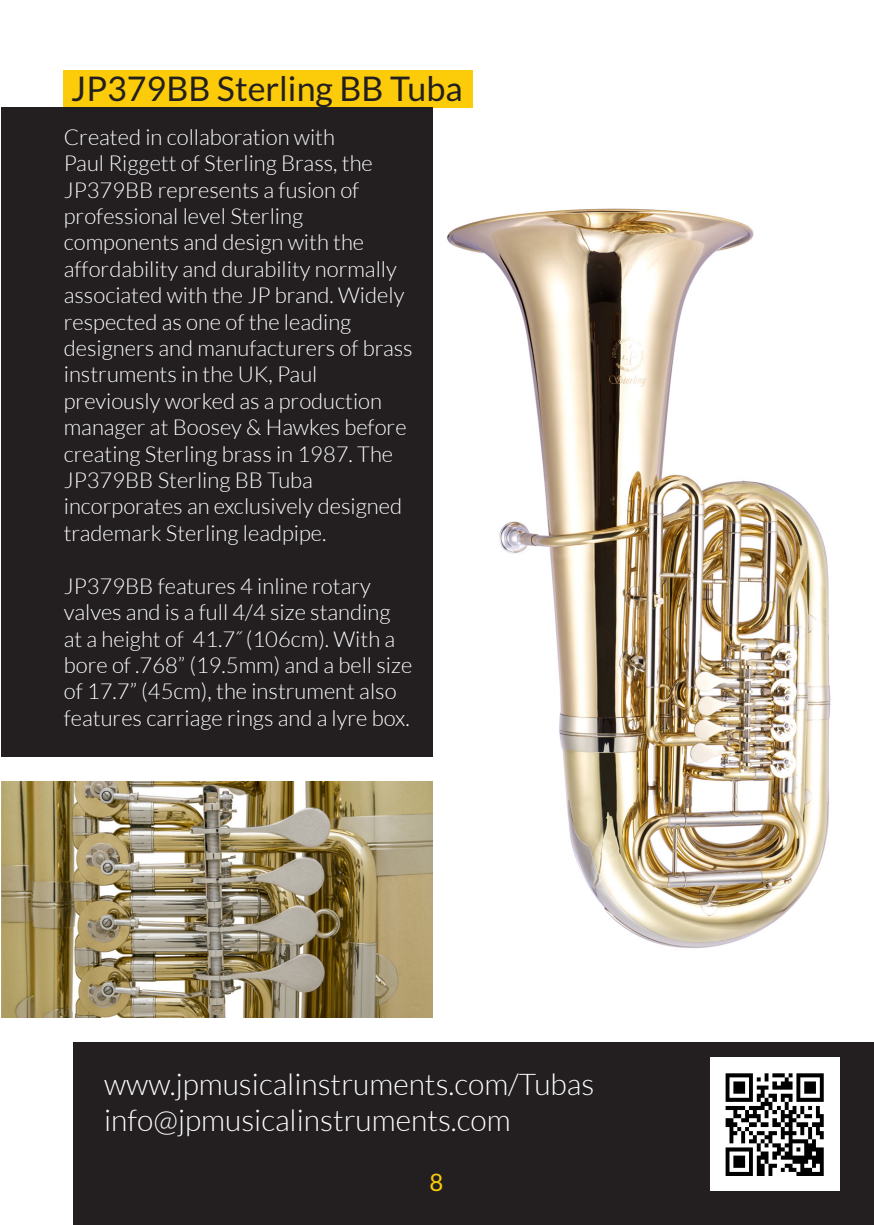
<style>
.page{position:relative;width:874px;height:1225px;background:#fff}
.page>*{position:absolute;margin:0;border:0;box-sizing:border-box;transform-origin:0 0}
.t1{font:34px "Lato";color:#231f20}
.t2{font:300 30px "Lato";color:#fff}
.t3{font:24px "Lato";color:#fccc0a}
.t4{font:300 22px/26.4px "Lato";color:#fff}
</style>
<div class="page">
<div style="left:73px;top:1042px;width:800px;height:183px;background:#231f20"></div>
<img style="left:447px;top:208px;width:384px;height:741px">
<img style="left:1px;top:781px;width:431px;height:236px">
<div style="left:64px;top:70px;width:408px;height:37px;background:#fccc0a"></div>
<div style="left:1px;top:108px;width:431px;height:649px;background:#231f20"></div>
<img style="left:710px;top:1057px;width:129px;height:134px">
<p class="t1" style="left:71px;top:69px;width:393px">JP379BB Sterling BB Tuba</p>
<p class="t4" style="left:64px;top:124px;width:310px">Created in collaboration with<br>Paul Riggett of Sterling Brass, the<br>JP379BB represents a fusion of</p>
<p class="t4" style="left:64px;top:203px;width:241px">professional level Sterling</p>
<p class="t4" style="left:64px;top:229px;width:342px">components and design with the affordability and durability normally associated with the JP brand. Widely respected as one of the leading</p>
<p class="t4" style="left:64px;top:335px;width:350px">designers and manufacturers of brass instruments in the UK, Paul</p>
<p class="t4" style="left:64px;top:388px;width:344px">previously worked as a production manager at Boosey &amp; Hawkes before creating Sterling brass in 1987. The<br>JP379BB Sterling BB Tuba</p>
<p class="t4" style="left:64px;top:493px;width:339px">incorporates an exclusively designed trademark Sterling leadpipe.</p>
<p class="t4" style="left:64px;top:573px;width:350px">JP379BB features 4 inline rotary valves and is a full 4/4 size standing at a height of 41.7˝ (106cm). With a bore of .768” (19.5mm) and a bell size of 17.7” (45cm), the instrument also features carriage rings and a lyre box.</p>
<p class="t2" style="left:104px;top:1068px;width:491px">www.jpmusicalinstruments.com/Tubas</p>
<p class="t2" style="left:104px;top:1104px;width:408px">info@jpmusicalinstruments.com</p>
<p class="t3" style="left:429px;top:1169px;width:15px">8</p>
</div>
